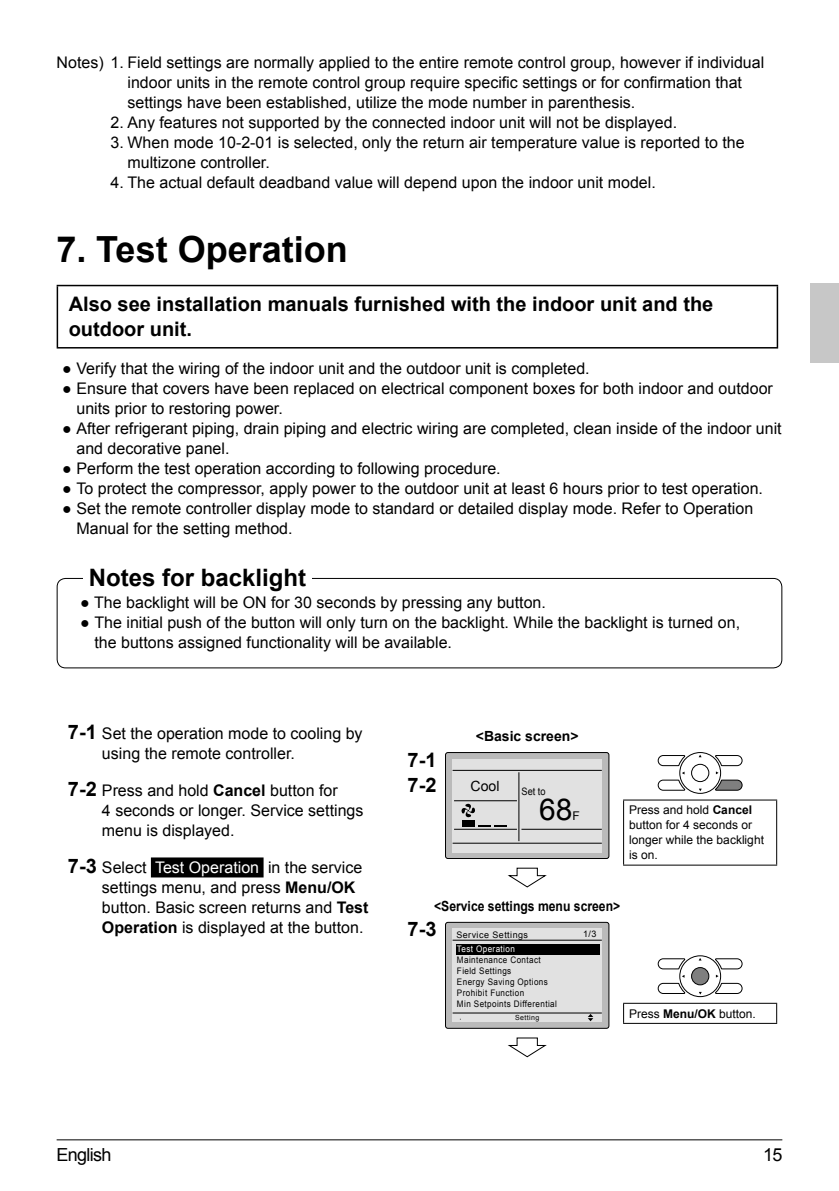
<style>
.page{position:relative;width:839px;height:1191px;background:#fff}
.page>*{position:absolute;margin:0;border:0;box-sizing:border-box;transform-origin:0 0}
.t1{font:700 36px "Arial";color:#000}
.t2{font:30px "Arial";color:#000}
.t3{font:700 24px "Arial";color:#000}
.t4{font:700 20px/25px "Arial";color:#000}
.t5{font:18px "Arial";letter-spacing:-.04em;color:#000}
.t6{font:16px/20px "Arial";color:#000}
.t7{font:700 14px "Arial";color:#000;scale:.87 1}
.t8{font:700 14px "Arial";color:#000}
.t9{font:14px "Arial";color:#000}
.t10{font:12px/15px "Arial";color:#000}
.t11{font:10.2px "Arial";color:#000;scale:.9 1}
.t12{font:9px/11px "Arial";letter-spacing:.05em;color:#000;scale:.9 1}
.t13{font:9px "Arial";letter-spacing:.05em;color:#000}
.t14{font:9px "Arial";letter-spacing:.05em;color:#fff;scale:.9 1}
.t15{font:7px "Arial";letter-spacing:.05em;color:#000}
.s1{font-weight:700;font-size:20px}
.s2{font-weight:700}
.s3{color:#fff}
</style>
<div class="page">
<hr style="left:57px;top:1139px;width:725px;height:1px;background:#000">
<div style="left:811px;top:284px;width:28px;height:79px;background:#c7c7c7"></div>
<div style="left:151px;top:857px;width:113px;height:20px;background:#000"></div>
<hr style="left:57px;top:285px;width:721px;height:1px;background:#000">
<hr style="left:57px;top:286px;width:1px;height:61px;background:#000">
<hr style="left:777px;top:286px;width:1px;height:61px;background:#000">
<hr style="left:57px;top:347px;width:721px;height:1px;background:#000">
<div style="left:57px;top:578px;width:725px;height:90px;border:1px solid #000;border-radius:9px"></div>
<div style="left:83px;top:563px;width:229px;height:29px;background:#fff"></div>
<div style="left:445px;top:752px;width:164px;height:106px;background:#bababa;border-radius:2px"></div>
<div style="left:445px;top:752px;width:164px;height:107px;border:1px solid #000;border-radius:2px"></div>
<div style="left:453px;top:759px;width:149px;height:93px;background:#e1e1e1"></div>
<hr style="left:453px;top:770px;width:149px;height:1px;background:#000">
<hr style="left:454px;top:829px;width:63px;height:1px;background:#000">
<hr style="left:521px;top:829px;width:81px;height:1px;background:#000">
<hr style="left:454px;top:800px;width:63px;height:1px;background:#000">
<hr style="left:518px;top:772px;width:1px;height:69px;background:#000">
<hr style="left:453px;top:843px;width:149px;height:1px;background:#000">
<svg style="left:461px;top:803px;width:14px;height:15px"></svg>
<div style="left:462px;top:820px;width:13px;height:7px;background:#000"></div>
<svg style="left:478px;top:826px;width:28px;height:1px"></svg>
<svg style="left:507px;top:867px;width:40px;height:21px"></svg>
<div style="left:679px;top:752px;width:42px;height:42px;border:1px solid #000;border-radius:50%"></div>
<svg style="left:658px;top:752px;width:85px;height:41px"></svg>
<hr style="left:623px;top:799px;width:154px;height:1px;background:#000">
<hr style="left:623px;top:800px;width:1px;height:64px;background:#000">
<hr style="left:776px;top:800px;width:1px;height:64px;background:#000">
<hr style="left:623px;top:864px;width:154px;height:1px;background:#000">
<div style="left:445px;top:922px;width:164px;height:106px;background:#bababa;border-radius:2px"></div>
<div style="left:445px;top:922px;width:164px;height:107px;border:1px solid #000;border-radius:2px"></div>
<div style="left:453px;top:928px;width:149px;height:94px;background:#e1e1e1"></div>
<hr style="left:453px;top:940px;width:149px;height:1px;background:#000">
<hr style="left:453px;top:1012px;width:149px;height:1px;background:#000">
<svg style="left:588px;top:1014px;width:5px;height:7px"></svg>
<div style="left:456px;top:944px;width:144px;height:10px;background:#000"></div>
<svg style="left:508px;top:1037px;width:39px;height:21px"></svg>
<div style="left:679px;top:955px;width:42px;height:42px;border:1px solid #000;border-radius:50%"></div>
<svg style="left:658px;top:956px;width:85px;height:40px"></svg>
<hr style="left:623px;top:1003px;width:154px;height:1px;background:#000">
<svg style="left:623px;top:1004px;width:1px;height:19px"></svg>
<svg style="left:776px;top:1004px;width:1px;height:19px"></svg>
<hr style="left:623px;top:1023px;width:154px;height:1px;background:#000">
<p class="t6" style="left:128px;top:53px;width:638px;text-indent:-71px">Notes) 1. Field settings are normally applied to the entire remote control group, however if individual indoor units in the remote control group require specific settings or for confirmation that settings have been established, utilize the mode number in parenthesis.</p>
<p class="t6" style="left:110px;top:113px;width:568px">2. Any features not supported by the connected indoor unit will not be displayed.</p>
<p class="t6" style="left:128px;top:133px;width:619px;text-indent:-17px">3. When mode 10-2-01 is selected, only the return air temperature value is reported to the multizone controller.</p>
<p class="t6" style="left:110px;top:173px;width:547px">4. The actual default deadband value will depend upon the indoor unit model.</p>
<h1 class="t1" style="left:57px;top:229px;width:293px">7. Test Operation</h1>
<p class="t4" style="left:69px;top:292px;width:646px">Also see installation manuals furnished with the indoor unit and the outdoor unit.</p>
<p class="t6" style="left:62px;top:359px;width:529px">● Verify that the wiring of the indoor unit and the outdoor unit is completed.</p>
<p class="t6" style="left:76px;top:379px;width:698px;text-indent:-14px">● Ensure that covers have been replaced on electrical component boxes for both indoor and outdoor units prior to restoring power.</p>
<p class="t6" style="left:76px;top:419px;width:707px;text-indent:-14px">● After refrigerant piping, drain piping and electric wiring are completed, clean inside of the indoor unit and decorative panel.</p>
<p class="t6" style="left:62px;top:459px;width:440px">● Perform the test operation according to following procedure.</p>
<p class="t6" style="left:62px;top:479px;width:702px">● To protect the compressor, apply power to the outdoor unit at least 6 hours prior to test operation.</p>
<p class="t6" style="left:76px;top:499px;width:678px;text-indent:-14px">● Set the remote controller display mode to standard or detailed display mode. Refer to Operation<br>Manual for the setting method.</p>
<h3 class="t3" style="left:89px;top:564px;width:219px">Notes for backlight</h3>
<p class="t6" style="left:80px;top:592px;width:467px">● The backlight will be ON for 30 seconds by pressing any button.</p>
<p class="t6" style="left:94px;top:612px;width:647px;text-indent:-14px">● The initial push of the button will only turn on the backlight. While the backlight is turned on, the buttons assigned functionality will be available.</p>
<p class="t6" style="left:102px;top:724px;width:262px;text-indent:-34px"><span class="s1">7-1</span> Set the operation mode to cooling by using the remote controller.</p>
<p class="t6" style="left:102px;top:781px;width:263px;text-indent:-34px"><span class="s1">7-2</span> Press and hold <span class="s2">Cancel</span> button for<br>4 seconds or longer. Service settings menu is displayed.</p>
<p class="t6" style="left:102px;top:858px;width:268px;text-indent:-34px"><span class="s1">7-3</span> Select <span class="s3">Test Operation</span> in the service settings menu, and press <span class="s2">Menu/OK </span>button. Basic screen returns and <span class="s2">Test Operation</span> is displayed at the button.</p>
<p class="t4" style="left:408px;top:747px;width:30px">7-1<br>7-2</p>
<p class="t8" style="left:476px;top:728px;width:104px">&lt;Basic screen&gt;</p>
<p class="t9" style="left:471px;top:778px;width:30px">Cool</p>
<p class="t11" style="left:522px;top:786px;width:28px">Set to</p>
<h2 class="t2" style="left:539px;top:793px;width:35px">68</h2>
<p class="t10" style="left:572px;top:808px;width:9px">F</p>
<p class="t10" style="left:629px;top:803px;width:136px">Press and hold <span class="s2">Cancel </span>button for 4 seconds or longer while the backlight is on.</p>
<p class="t7" style="left:434px;top:898px;width:215px">&lt;Service settings menu screen&gt;</p>
<p class="t4" style="left:408px;top:917px;width:30px">7-3</p>
<p class="t13" style="left:456px;top:929px;width:73px">Service Settings</p>
<p class="t13" style="left:583px;top:929px;width:15px">1/3</p>
<p class="t14" style="left:457px;top:944px;width:66px">Test Operation</p>
<p class="t12" style="left:457px;top:954px;width:113px">Maintenance Contact<br>Field Settings<br>Energy Saving Options<br>Prohibit Function<br>Min Setpoints Differential</p>
<p class="t15" style="left:515px;top:1014px;width:26px">Setting</p>
<p class="t10" style="left:629px;top:1006px;width:128px">Press <span class="s2">Menu/OK</span> button.</p>
<p class="t5" style="left:57px;top:1144px;width:56px">English</p>
<p class="t5" style="left:763px;top:1144px;width:21px">15</p>
</div>
